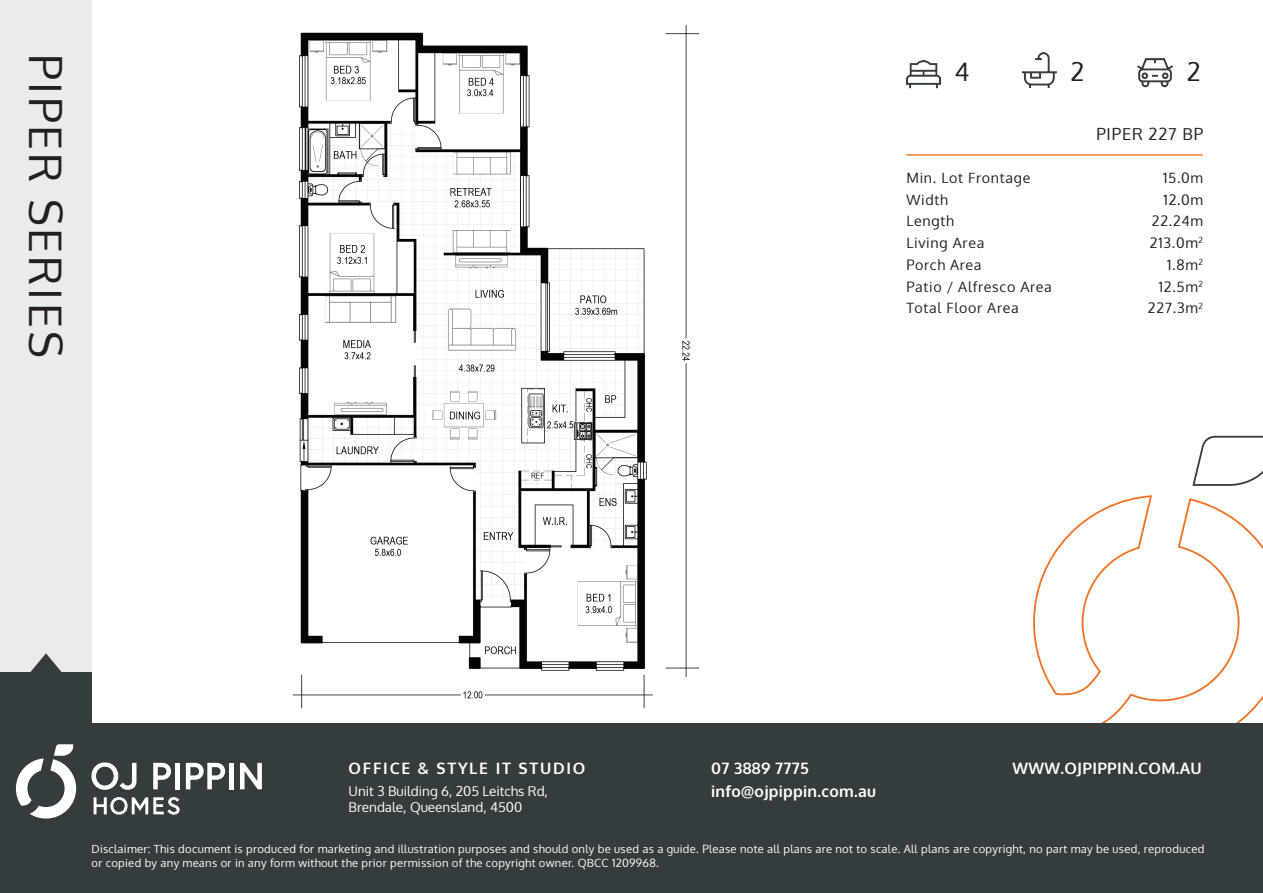
<style>
.page{position:relative;width:1263px;height:893px;background:#fff}
.page>*{position:absolute;margin:0;border:0;box-sizing:border-box;transform-origin:0 0}
.t1{font:45px "Oxygen";letter-spacing:.06em;color:#231f20}
.t2{font:25.5px "Oxygen";color:#231f20}
.t3{font:16.5px "Oxygen";letter-spacing:.05em;color:#231f20}
.t4{font:700 15.75px "Oxygen";letter-spacing:.02em;color:#fff}
.t5{font:700 15.75px "Oxygen";letter-spacing:.11em;color:#fff}
.t6{font:14.25px/21.8px "Oxygen";letter-spacing:.05em;color:#231f20}
.t7{font:13.5px "Oxygen";color:#fff}
.t8{font:11.25px/13.5px "Oxygen";letter-spacing:.025em;color:#fff}
</style>
<div class="page">
<hr style="left:906px;top:154px;width:297px;height:2px;background:#f47e2b">
<svg style="left:1033px;top:495px;width:230px;height:228px"></svg>
<svg style="left:1192px;top:435px;width:71px;height:51px"></svg>
<div style="left:0;top:0;width:92px;height:673px;background:#e9ebec"></div>
<div style="left:0;top:723px;width:1263px;height:170px;background:#353c3d"></div>
<div style="left:0;top:673px;width:92px;height:220px;background:#353c3d"></div>
<svg style="left:30px;top:653px;width:32px;height:20px"></svg>
<img style="left:292px;top:24px;width:408px;height:684px">
<svg style="left:91px;top:762px;width:45px;height:28px"></svg>
<svg style="left:153px;top:763px;width:18px;height:26px"></svg>
<div style="left:175px;top:763px;width:5px;height:26px;background:#fff"></div>
<svg style="left:186px;top:763px;width:39px;height:26px"></svg>
<div style="left:229px;top:763px;width:5px;height:26px;background:#fff"></div>
<svg style="left:240px;top:763px;width:22px;height:26px"></svg>
<svg style="left:94px;top:797px;width:86px;height:18px"></svg>
<svg style="left:16px;top:744px;width:60px;height:75px"></svg>
<img style="left:1022px;top:53px;width:34px;height:34px">
<img style="left:906px;top:61px;width:34px;height:27px">
<img style="left:1138px;top:59px;width:34px;height:28px">
<h1 class="t1" style="left:76px;top:54px;width:305px;rotate:90deg">PIPER SERIES</h1>
<h2 class="t2" style="left:954px;top:55px;width:17px">4</h2>
<h2 class="t2" style="left:1070px;top:55px;width:15px">2</h2>
<h2 class="t2" style="left:1187px;top:55px;width:15px">2</h2>
<h3 class="t3" style="left:1096px;top:123px;width:108px">PIPER 227 BP</h3>
<p class="t6" style="left:906px;top:167px;width:147px">Min. Lot Frontage<br>Width<br>Length<br>Living Area<br>Porch Area<br>Patio / Alfresco Area<br>Total Floor Area</p>
<p class="t6" style="left:1148px;top:167px;width:57px;text-align:right">15.0m<br>12.0m<br>22.24m<br>213.0m<sup>2<br></sup>1.8m<sup>2<br></sup>12.5m<sup>2<br></sup>227.3m<sup>2</sup></p>
<h3 class="t5" style="left:349px;top:759px;width:238px">OFFICE &amp; STYLE IT STUDIO</h3>
<h3 class="t4" style="left:711px;top:759px;width:99px">07 3889 7775</h3>
<h3 class="t4" style="left:1012px;top:759px;width:191px">WWW.OJPIPPIN.COM.AU</h3>
<p class="t7" style="left:349px;top:782px;width:201px">Unit 3 Building 6, 205 Leitchs Rd,</p>
<h3 class="t4" style="left:711px;top:781px;width:167px">info@ojpippin.com.au</h3>
<p class="t7" style="left:349px;top:798px;width:175px">Brendale, Queensland, 4500</p>
<p class="t8" style="left:92px;top:843px;width:1114px">Disclaimer: This document is produced for marketing and illustration purposes and should only be used as a guide. Please note all plans are not to scale. All plans are copyright, no part may be used, reproduced or copied by any means or in any form without the prior permission of the copyright owner. QBCC 1209968.</p>
</div>
